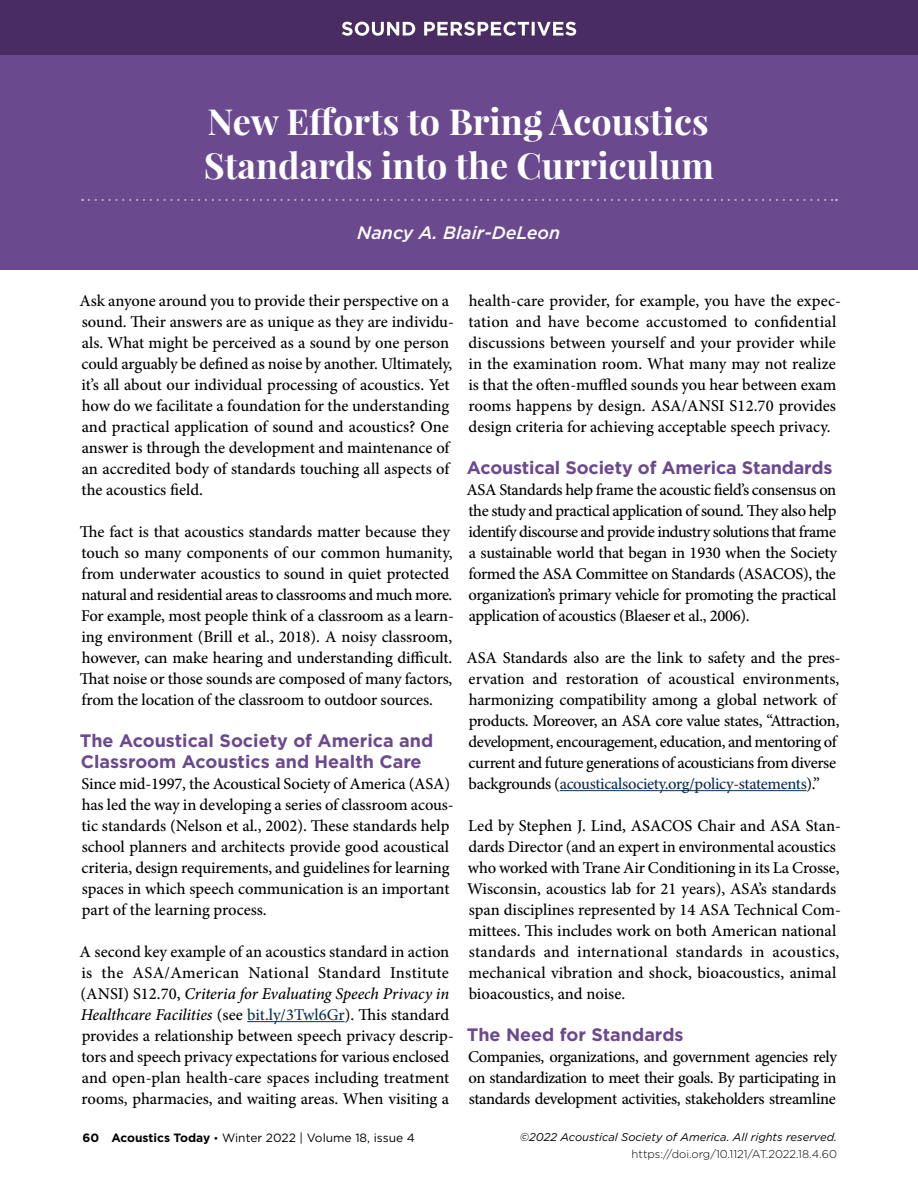
<style>
.page{position:relative;width:918px;height:1188px;background:#fff}
.page>*{position:absolute;margin:0;border:0;box-sizing:border-box;transform-origin:0 0}
.t1{font:700 36px/43.5px "Playfair Display";color:#fff}
.t2{font:700 18px/21px "Gotham";color:#6b498f}
.t3{font:italic 500 18px "Gotham";color:#fff}
.t4{font:500 16.5px/21px "Minion Pro";letter-spacing:-.005em;color:#000}
.t5{font:12px "Gotham";color:#000}
.t6{font:italic 11.25px "Gotham";color:#000}
.t7{font:300 11.25px "Gotham";color:#000}
.s1{font-style:italic}
.s2{color:#0a3255}
.s3{font-weight:700}
.s4{font-size:10.5px}
</style>
<div class="page">
<div style="left:0;top:0;width:918px;height:56px;background:#482c62"></div>
<svg style="left:342px;top:22px;width:234px;height:14px"></svg>
<div style="left:0;top:55px;width:918px;height:215px;background:#6b498f"></div>
<svg style="left:89px;top:199px;width:748px;height:2px"></svg>
<hr style="left:247px;top:1021px;width:98px;height:1px;background:#0a3255">
<hr style="left:560px;top:790px;width:247px;height:1px;background:#0a3255">
<h1 class="t1" style="left:204px;top:100px;width:512px">New Efforts to Bring Acoustics<br>Standards into the Curriculum</h1>
<p class="t3" style="left:357px;top:221px;width:205px">Nancy A. Blair-DeLeon</p>
<p class="t4" style="left:80px;top:290px;width:376px">Ask anyone around you to provide their perspective on a sound. Their answers are as unique as they are individu&shy;als. What might be perceived as a sound by one person could arguably be defined as noise by another. Ultimately, it’s all about our individual processing of acoustics. Yet how do we facilitate a foundation for the understanding and practical application of sound and acoustics? One answer is through the development and maintenance of an accredited body of standards touching all aspects of the acoustics field.</p>
<p class="t4" style="left:80px;top:521px;width:375px">The fact is that acoustics standards matter because they touch so many components of our common humanity, from underwater acoustics to sound in quiet protected natural and residential areas to classrooms and much more.<br>For example, most people think of a classroom as a learn&shy;ing environment (Brill et al., 2018). A noisy classroom, however, can make hearing and understanding difficult.<br>That noise or those sounds are composed of many factors, from the location of the classroom to outdoor sources.</p>
<p class="t2" style="left:80px;top:730px;width:355px">The Acoustical Society of America and<br>Classroom Acoustics and Health Care</p>
<p class="t4" style="left:81px;top:773px;width:374px">Since mid-1997, the Acoustical Society of America (ASA) has led the way in developing a series of classroom acous&shy;tic standards (Nelson et al., 2002). These standards help school planners and architects provide good acoustical criteria, design requirements, and guidelines for learning spaces in which speech communication is an important part of the learning process.</p>
<p class="t4" style="left:80px;top:941px;width:376px">A second key example of an acoustics standard in action is the ASA/American National Standard Institute (ANSI) S12.70, <span class="s1">Criteria for Evaluating Speech Privacy in Healthcare Facilities</span> (see <span class="s2">bit.ly/3Twl6Gr</span>). This standard provides a relationship between speech privacy descrip&shy;tors and speech privacy expectations for various enclosed and open-plan health-care spaces including treatment rooms, pharmacies, and waiting areas. When visiting a</p>
<p class="t4" style="left:468px;top:290px;width:374px">health-care provider, for example, you have the expec&shy;tation and have become accustomed to confidential discussions between yourself and your provider while in the examination room. What many may not realize is that the often-muffled sounds you hear between exam rooms happens by design. ASA/ANSI S12.70 provides design criteria for achieving acceptable speech privacy.</p>
<p class="t2" style="left:467px;top:457px;width:367px">Acoustical Society of America Standards</p>
<p class="t4" style="left:467px;top:479px;width:372px;text-align:justify">ASA Standards help frame the acoustic field’s consensus on the study and practical application of sound. They also help identify discourse and provide industry solutions that frame a sustainable world that began in 1930 when the Society formed the ASA Committee on Standards (ASACOS), the organization’s primary vehicle for promoting the practical application of acoustics (Blaeser et al., 2006).</p>
<p class="t4" style="left:467px;top:647px;width:376px">ASA Standards also are the link to safety and the pres&shy;ervation and restoration of acoustical environments, harmonizing compatibility among a global network of products. Moreover, an ASA core value states, “Attraction, development, encouragement, education, and mentoring of current and future generations of acousticians from diverse backgrounds (<span class="s2">acousticalsociety.org/policy-statements</span>).”</p>
<p class="t4" style="left:467px;top:815px;width:375px">Led by Stephen J. Lind, ASACOS Chair and ASA Stan&shy;dards Director (and an expert in environmental acoustics who worked with Trane Air Conditioning in its La Crosse, Wisconsin, acoustics lab for 21 years), ASA’s standards span disciplines represented by 14 ASA Technical Com&shy;mittees. This includes work on both American national standards and international standards in acoustics, mechanical vibration and shock, bioacoustics, animal bioacoustics, and noise.</p>
<p class="t2" style="left:467px;top:1024px;width:218px">The Need for Standards</p>
<p class="t4" style="left:468px;top:1046px;width:370px;text-align:justify">Companies, organizations, and government agencies rely on standardization to meet their goals. By participating in standards development activities, stakeholders streamline</p>
<p class="t5" style="left:83px;top:1130px;width:334px"><span class="s3">60 Acoustics Today</span> <span class="s4">•</span> Winter 2022 | Volume 18, issue 4</p>
<p class="t6" style="left:520px;top:1130px;width:319px">©2022 Acoustical Society of America. All rights reserved.</p>
<p class="t7" style="left:632px;top:1147px;width:207px">https://doi.org/10.1121/AT.2022.18.4.60</p>
</div>
